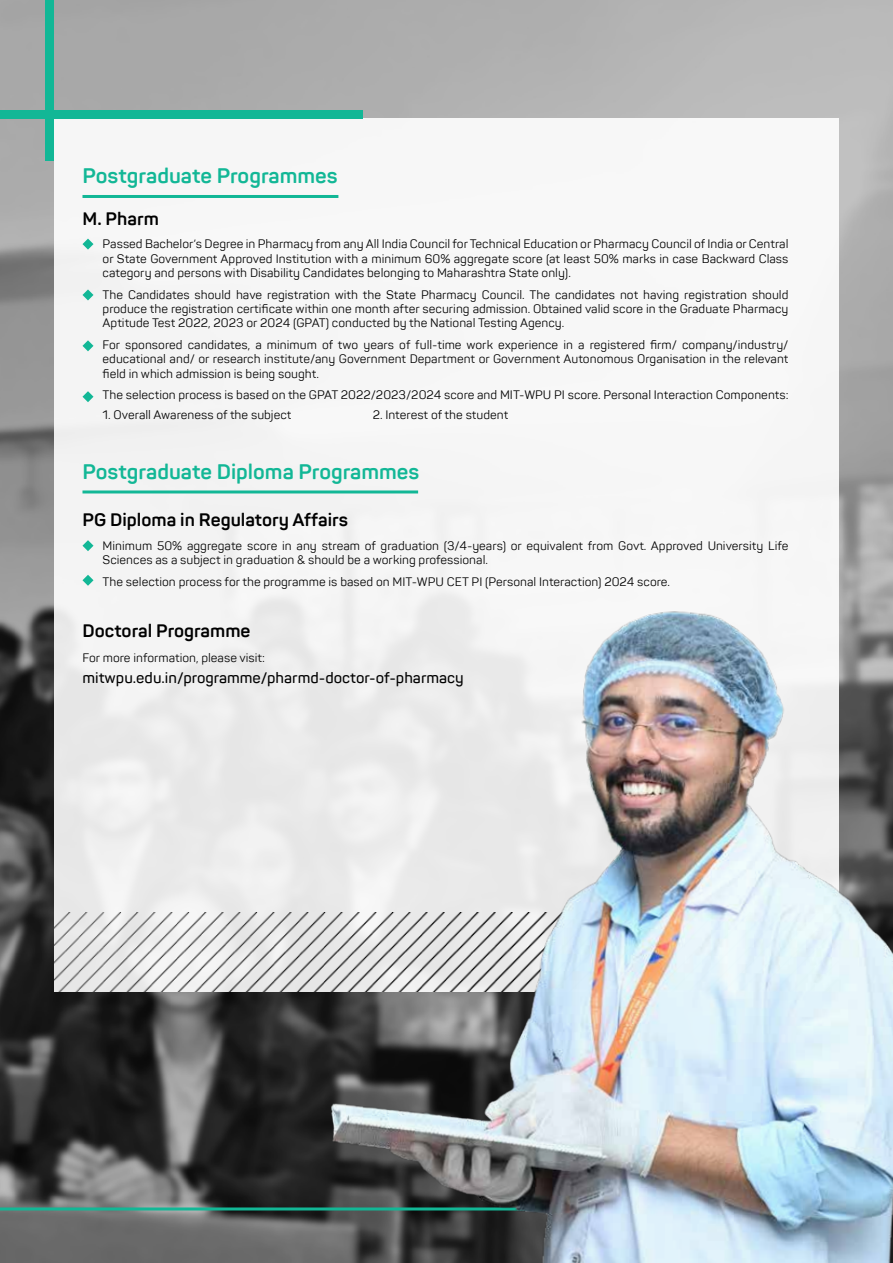
<style>
.page{position:relative;width:893px;height:1263px;background:#fff}
.page>*{position:absolute;margin:0;border:0;box-sizing:border-box;transform-origin:0 0}
.t1{font:700 21px "Panton";color:#12b796}
.t2{font:700 18px "Panton";color:#000}
.t3{font:600 15px "Panton";color:#000}
.t4{font:12px/14.4px "Panton";color:#000;text-align:justify}
</style>
<div class="page">
<img style="left:0;top:0;width:893px;height:1263px">
<div style="left:54px;top:118px;width:785px;height:873px;background:linear-gradient(to right,#f1f1f1,#f9f9f9)"></div>
<svg style="left:82px;top:239px;width:11px;height:11px"></svg>
<svg style="left:82px;top:289px;width:11px;height:11px"></svg>
<svg style="left:82px;top:340px;width:11px;height:11px"></svg>
<svg style="left:82px;top:391px;width:11px;height:11px"></svg>
<hr style="left:82px;top:195px;width:256px;height:3px;background:#12b796">
<hr style="left:82px;top:490px;width:336px;height:3px;background:#12b796">
<svg style="left:82px;top:540px;width:11px;height:11px"></svg>
<svg style="left:82px;top:575px;width:11px;height:11px"></svg>
<div style="left:45px;top:0;width:9px;height:161px;background:#12b796"></div>
<div style="left:0;top:110px;width:362px;height:9px;background:#12b796"></div>
<hr style="left:0;top:1207px;width:839px;height:3px;background:#12b796">
<img style="left:54px;top:913px;width:259px;height:78px">
<img style="left:313px;top:598px;width:580px;height:665px">
<h1 class="t1" style="left:82px;top:163px;width:257px">Postgraduate Programmes</h1>
<h2 class="t2" style="left:82px;top:207px;width:78px">M. Pharm</h2>
<p class="t4" style="left:103px;top:237px;width:687px">Passed Bachelor’s Degree in Pharmacy from any All India Council for Technical Education or Pharmacy Council of India or Central or State Government Approved Institution with a minimum 60% aggregate score (at least 50% marks in case Backward Class category and persons with Disability Candidates belonging to Maharashtra State only).</p>
<p class="t4" style="left:103px;top:287px;width:687px">The Candidates should have registration with the State Pharmacy Council. The candidates not having registration should produce the registration certificate within one month after securing admission. Obtained valid score in the Graduate Pharmacy Aptitude Test 2022, 2023 or 2024 (GPAT) conducted by the National Testing Agency.</p>
<p class="t4" style="left:103px;top:337px;width:687px">For sponsored candidates, a minimum of two years of full-time work experience in a registered firm/ company/industry/ educational and/ or research institute/any Government Department or Government Autonomous Organisation in the relevant field in which admission is being sought.</p>
<p class="t4" style="left:103px;top:388px;width:687px">The selection process is based on the GPAT 2022/2023/2024 score and MIT-WPU PI score. Personal Interaction Components:</p>
<p class="t4" style="left:103px;top:407px;width:190px">1. Overall Awareness of the subject</p>
<p class="t4" style="left:373px;top:407px;width:137px">2. Interest of the student</p>
<h1 class="t1" style="left:82px;top:458px;width:338px">Postgraduate Diploma Programmes</h1>
<h2 class="t2" style="left:82px;top:509px;width:267px">PG Diploma in Regulatory Affairs</h2>
<p class="t4" style="left:103px;top:538px;width:687px">Minimum 50% aggregate score in any stream of graduation (3/4-years) or equivalent from Govt. Approved University Life<br>Sciences as a subject in graduation &amp; should be a working professional.</p>
<p class="t4" style="left:103px;top:574px;width:569px">The selection process for the programme is based on MIT-WPU CET PI (Personal Interaction) 2024 score.</p>
<h2 class="t2" style="left:82px;top:619px;width:170px">Doctoral Programme</h2>
<p class="t4" style="left:82px;top:650px;width:184px">For more information, please visit:</p>
<p class="t3" style="left:82px;top:668px;width:383px">mitwpu.edu.in/programme/pharmd-doctor-of-pharmacy</p>
</div>
